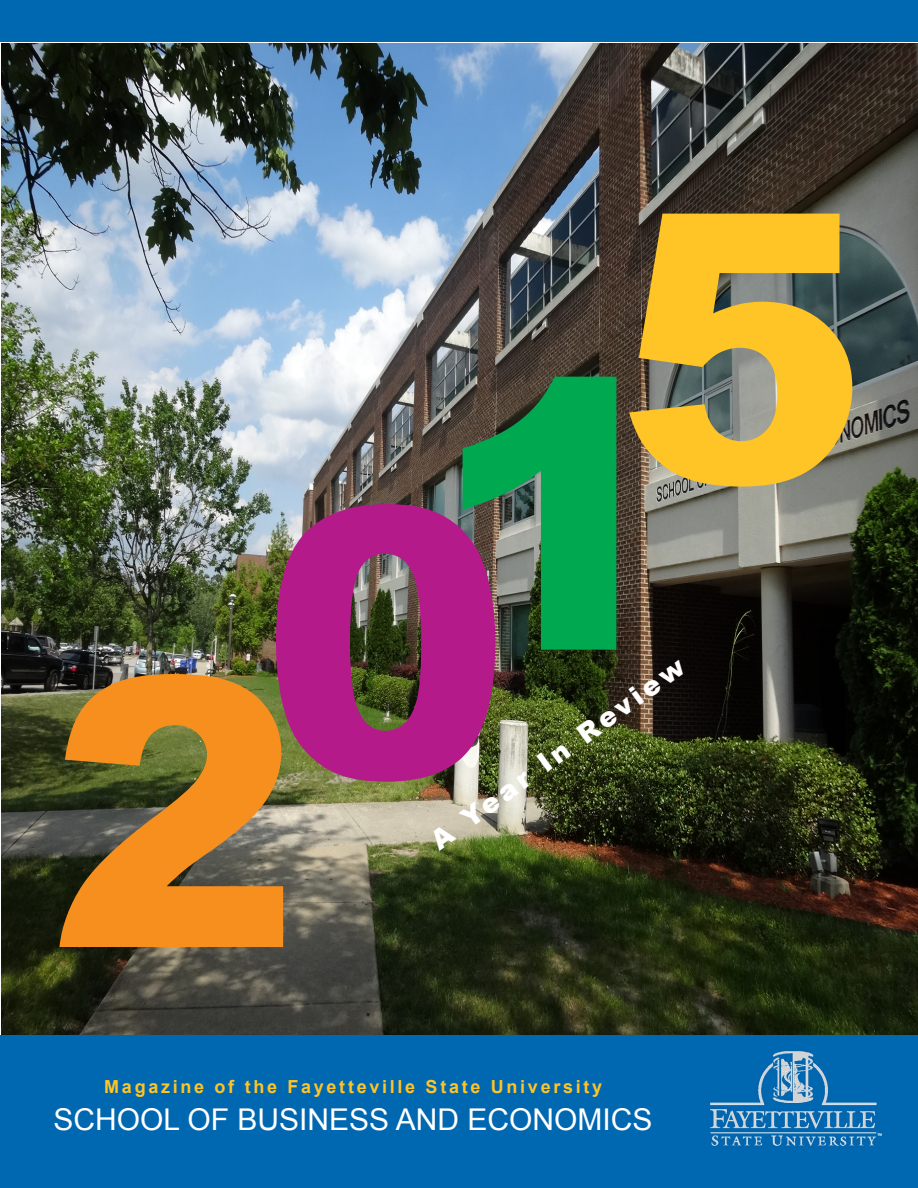
<style>
.page{position:relative;width:918px;height:1188px;background:#fff}
.page>*{position:absolute;margin:0;border:0;box-sizing:border-box;transform-origin:0 0}
.t1{font:900 375px "Arial";color:#00a94f}
.t2{font:900 375px "Arial";color:#f78f1e}
.t3{font:900 375px "Arial";color:#ffc425}
.t4{font:30px "Arial";color:#fff}
.t5{font:900 27px "Arial";color:#fff}
.t6{font:700 18px "Arial";letter-spacing:.15em;color:#ffc425}
.s1{color:#b51a8a}
</style>
<div class="page">
<img style="left:1px;top:43px;width:917px;height:992px">
<div style="left:0;top:1035px;width:918px;height:153px;background:#0067b1"></div>
<img style="left:710px;top:1051px;width:172px;height:95px">
<div style="left:0;top:0;width:918px;height:41px;background:#0067b1"></div>
<h1 class="t3" style="left:617px;top:76px;width:252px">5</h1>
<h1 class="t1" style="left:261px;top:244px;width:423px">1<span class="s1">0</span></h1>
<h3 class="t5" style="left:422px;top:827px;width:308px;rotate:-36deg">A Year In Review</h3>
<h1 class="t2" style="left:50px;top:541px;width:252px">2</h1>
<p class="t6" style="left:104px;top:1074px;width:499px">Magazine of the Fayetteville State University</p>
<h2 class="t4" style="left:54px;top:1100px;width:600px">SCHOOL OF BUSINESS AND ECONOMICS</h2>
</div>
